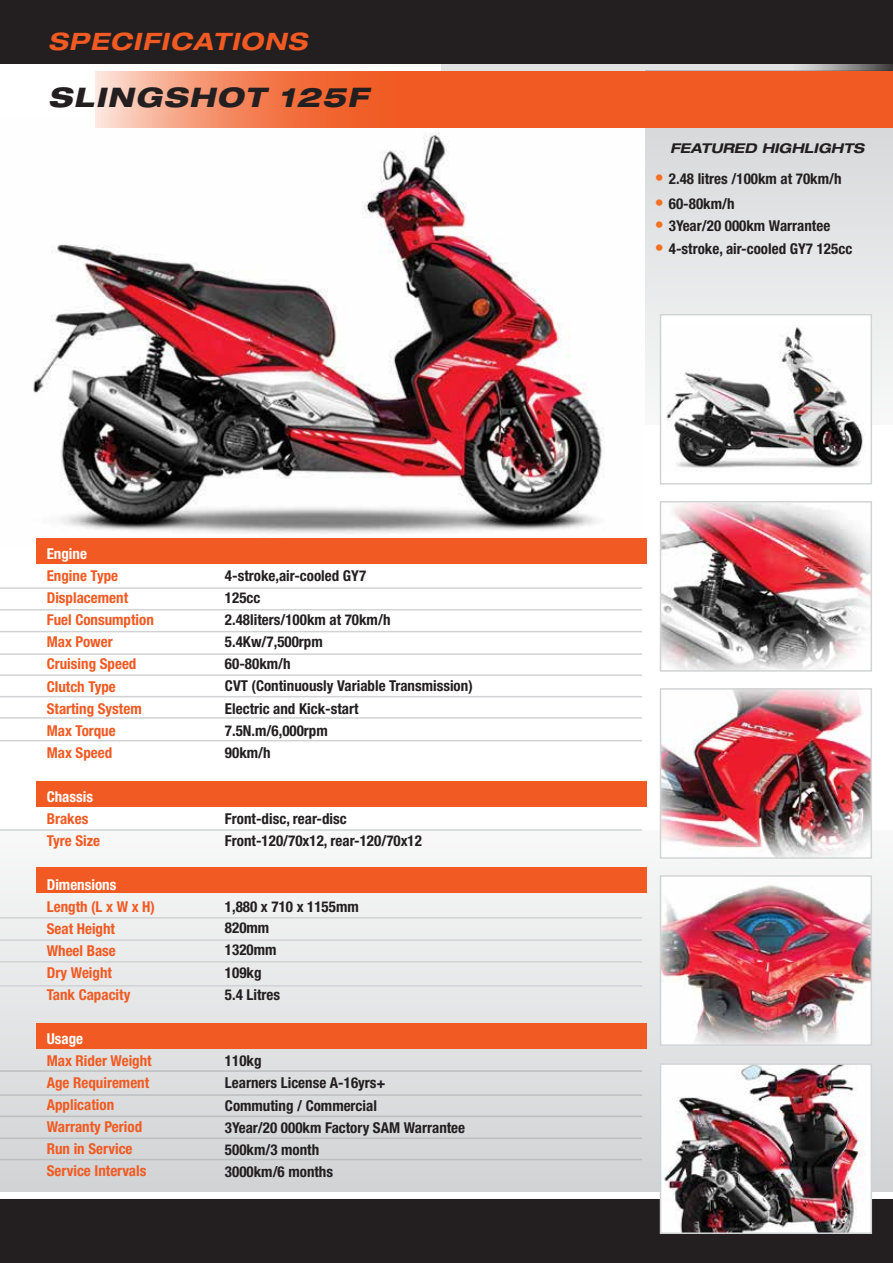
<style>
.page{position:relative;width:893px;height:1263px;background:#fff}
.page>*{position:absolute;margin:0;border:0;box-sizing:border-box;transform-origin:0 0}
.t1{font:italic 800 expanded 27px "Helvetica Neue LT Std";letter-spacing:.05em;color:#231f20}
.t2{font:italic 700 expanded 24px "Helvetica Neue LT Std";letter-spacing:.05em;color:#f15a22}
.t3{font:700 condensed 15px/22px "Helvetica Neue LT Std";color:#231f20}
.t4{font:700 condensed 15px/22px "Helvetica Neue LT Std";color:#f15a22}
.t5{font:700 condensed 15px "Helvetica Neue LT Std";color:#fff}
.t6{font:italic 700 expanded 13.5px "Helvetica Neue LT Std";color:#231f20}
.s1{font-stretch:normal;font-size:18px;color:#f37021}
</style>
<div class="page">
<div style="left:0;top:71px;width:893px;height:354px;background:#e2e4e4"></div>
<div style="left:0;top:830px;width:893px;height:362px;background:linear-gradient(to bottom,#f8f7f7,#d0d2d3)"></div>
<div style="left:0;top:67px;width:645px;height:507px;background:#fff"></div>
<img style="left:33px;top:132px;width:571px;height:402px">
<div style="left:0;top:1199px;width:893px;height:64px;background:#231f20"></div>
<div style="left:36px;top:538px;width:610px;height:26px;background:#f15a22"></div>
<div style="left:36px;top:781px;width:610px;height:26px;background:#f15a22"></div>
<div style="left:36px;top:867px;width:610px;height:26px;background:#f15a22"></div>
<div style="left:36px;top:1023px;width:610px;height:26px;background:#f15a22"></div>
<div style="left:660px;top:315px;width:211px;height:169px;background:#fff"></div>
<img style="left:666px;top:327px;width:198px;height:144px">
<div style="left:660px;top:314px;width:212px;height:171px;border:2px solid #d1d3d4"></div>
<img style="left:663px;top:504px;width:206px;height:165px">
<div style="left:660px;top:501px;width:212px;height:171px;border:2px solid #d1d3d4"></div>
<img style="left:663px;top:691px;width:206px;height:165px">
<div style="left:660px;top:688px;width:212px;height:171px;border:2px solid #d1d3d4"></div>
<img style="left:663px;top:878px;width:206px;height:165px">
<div style="left:660px;top:875px;width:212px;height:171px;border:2px solid #d1d3d4"></div>
<img style="left:663px;top:1066px;width:206px;height:165px">
<div style="left:660px;top:1063px;width:212px;height:171px;border:2px solid #d1d3d4"></div>
<hr style="left:0;top:587px;width:642px;height:2px;background:#d1d3d4">
<hr style="left:0;top:609px;width:642px;height:1px;background:#d1d3d4">
<hr style="left:0;top:631px;width:642px;height:1px;background:#d1d3d4">
<hr style="left:0;top:653px;width:642px;height:2px;background:#d1d3d4">
<hr style="left:0;top:674px;width:642px;height:2px;background:#d1d3d4">
<hr style="left:0;top:696px;width:642px;height:1px;background:#d1d3d4">
<hr style="left:0;top:717px;width:642px;height:2px;background:#d1d3d4">
<hr style="left:0;top:740px;width:642px;height:1px;background:#d1d3d4">
<hr style="left:0;top:829px;width:642px;height:2px;background:#d1d3d4">
<hr style="left:0;top:917px;width:642px;height:1px;background:#d1d3d4">
<hr style="left:0;top:939px;width:642px;height:2px;background:#d1d3d4">
<hr style="left:0;top:961px;width:642px;height:1px;background:#d1d3d4">
<hr style="left:0;top:985px;width:642px;height:1px;background:#d1d3d4">
<hr style="left:0;top:1070px;width:642px;height:2px;background:#bcbec0">
<hr style="left:0;top:1094px;width:642px;height:2px;background:#bcbec0">
<hr style="left:0;top:1115px;width:642px;height:2px;background:#bcbec0">
<hr style="left:0;top:1137px;width:642px;height:2px;background:#bcbec0">
<hr style="left:0;top:1159px;width:642px;height:1px;background:#bcbec0">
<div style="left:0;top:0;width:893px;height:64px;background:#231f20"></div>
<svg style="left:95px;top:71px;width:798px;height:57px;background:#f26d3b"></svg>
<svg style="left:441px;top:64px;width:452px;height:7px;background:#cfcecf"></svg>
<h2 class="t2" style="left:48px;top:26px;width:260px">SPECIFICATIONS</h2>
<h1 class="t1" style="left:48px;top:80px;width:321px">SLINGSHOT 125F</h1>
<p class="t5" style="left:47px;top:545px;width:42px">Engine</p>
<p class="t4" style="left:47px;top:565px;width:109px">Engine Type<br>Displacement<br>Fuel Consumption<br>Max Power<br>Cruising Speed<br>Clutch Type<br>Starting System<br>Max Torque<br>Max Speed</p>
<p class="t5" style="left:47px;top:787px;width:48px">Chassis</p>
<p class="t4" style="left:47px;top:807px;width:55px">Brakes<br>Tyre Size</p>
<p class="t5" style="left:47px;top:875px;width:71px">Dimensions</p>
<p class="t4" style="left:47px;top:895px;width:110px">Length (L x W x H)<br>Seat Height<br>Wheel Base<br>Dry Weight<br>Tank Capacity</p>
<p class="t5" style="left:47px;top:1030px;width:38px">Usage</p>
<p class="t4" style="left:47px;top:1050px;width:106px">Max Rider Weight<br>Age Requirement<br>Application<br>Warranty Period<br>Run in Service<br>Service Intervals</p>
<p class="t3" style="left:225px;top:565px;width:249px">4-stroke,air-cooled GY7<br>125cc<br>2.48liters/100km at 70km/h<br>5.4Kw/7,500rpm<br>60-80km/h<br>CVT (Continuously Variable Transmission)<br>Electric and Kick-start<br>7.5N.m/6,000rpm<br>90km/h</p>
<p class="t3" style="left:225px;top:807px;width:199px">Front-disc, rear-disc<br>Front-120/70x12, rear-120/70x12</p>
<p class="t3" style="left:225px;top:895px;width:135px">1,880 x 710 x 1155mm<br>820mm<br>1320mm<br>109kg<br>5.4 Litres</p>
<p class="t3" style="left:225px;top:1050px;width:242px">110kg<br>Learners License A-16yrs+<br>Commuting / Commercial<br>3Year/20 000km Factory SAM Warrantee<br>500km/3 month<br>3000km/6 months</p>
<p class="t6" style="left:670px;top:140px;width:195px">FEATURED HIGHLIGHTS</p>
<p class="t3" style="left:655px;top:168px;width:188px"><span class="s1">•</span> 2.48 litres /100km at 70km/h</p>
<p class="t3" style="left:655px;top:192px;width:81px"><span class="s1">•</span> 60-80km/h</p>
<p class="t3" style="left:655px;top:215px;width:177px"><span class="s1">•</span> 3Year/20 000km Warrantee</p>
<p class="t3" style="left:655px;top:237px;width:199px"><span class="s1">•</span> 4-stroke, air-cooled GY7 125cc</p>
</div>
